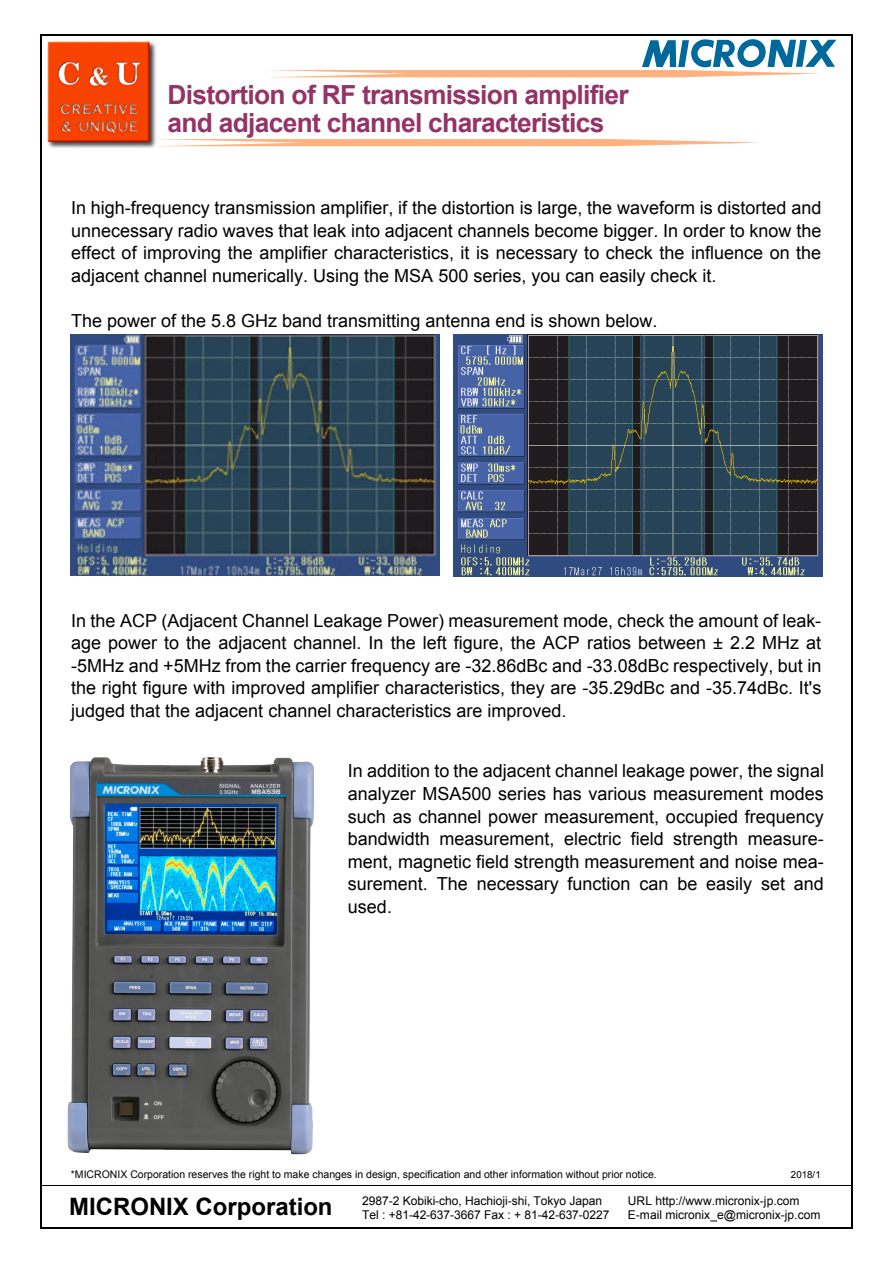
<style>
.page{position:relative;width:893px;height:1263px;background:#fff}
.page>*{position:absolute;margin:0;border:0;box-sizing:border-box;transform-origin:0 0}
.t1{font:700 26.4px/28px "Arial";letter-spacing:-.025em;color:#953366}
.t2{font:18px/22.5px "Arial";color:#000;text-align:justify}
.t3{font:12px/14.4px "Arial";letter-spacing:-.005em;color:#000}
.t4{font:10.5px "Arial";color:#000}
.t5{font:9.75px "Arial";color:#000}
</style>
<div class="page">
<hr style="left:40px;top:34px;width:1px;height:1194px;background:#000">
<hr style="left:851px;top:36px;width:2px;height:1192px;background:#000">
<hr style="left:41px;top:34px;width:812px;height:2px;background:#000">
<hr style="left:41px;top:1184px;width:810px;height:1px;background:#000">
<hr style="left:41px;top:1227px;width:812px;height:1px;background:#000">
<img style="left:47px;top:41px;width:110px;height:107px">
<svg style="left:153px;top:139px;width:607px;height:7px"></svg>
<svg style="left:271px;top:39px;width:565px;height:38px"></svg>
<img style="left:71px;top:334px;width:369px;height:241px">
<img style="left:453px;top:334px;width:369px;height:242px">
<img style="left:67px;top:757px;width:247px;height:398px">
<h1 class="t1" style="left:167px;top:82px;width:463px">Distortion of RF transmission amplifier and adjacent channel characteristics</h1>
<p class="t2" style="left:71px;top:197px;width:752px">In high-frequency transmission amplifier, if the distortion is large, the waveform is distorted and unnecessary radio waves that leak into adjacent channels become bigger. In order to know the effect of improving the amplifier characteristics, it is necessary to check the influence on the adjacent channel numerically. Using the MSA 500 series, you can easily check it.</p>
<p class="t2" style="left:71px;top:309px;width:588px">The power of the 5.8 GHz band transmitting antenna end is shown below.</p>
<p class="t2" style="left:71px;top:609px;width:752px">In the ACP (Adjacent Channel Leakage Power) measurement mode, check the amount of leak&shy;age power to the adjacent channel. In the left figure, the ACP ratios between ± 2.2 MHz at -5MHz and +5MHz from the carrier frequency are -32.86dBc and -33.08dBc respectively, but in the right figure with improved amplifier characteristics, they are -35.29dBc and -35.74dBc. It's judged that the adjacent channel characteristics are improved.</p>
<p class="t2" style="left:348px;top:760px;width:478px">In addition to the adjacent channel leakage power, the signal analyzer MSA500 series has various measurement modes such as channel power measurement, occupied frequency bandwidth measurement, electric field strength measure&shy;ment, magnetic field strength measurement and noise mea&shy;surement. The necessary function can be easily set and used.</p>
<p class="t4" style="left:71px;top:1167px;width:587px">*MICRONIX Corporation reserves the right to make changes in design, specification and other information without prior notice.</p>
<p class="t5" style="left:791px;top:1168px;width:31px">2018/1</p>
<p class="t3" style="left:69px;top:1193px;width:542px;text-indent:293px">2987-2 Kobiki-cho, Hachioji-shi, Tokyo Japan<br><sup>MICRONIX</sup> <sup>Corporation</sup> Tel : +81-42-637-3667 Fax : + 81-42-637-0227</p>
<p class="t3" style="left:628px;top:1193px;width:194px">URL http://www.micronix-jp.com<br>E-mail micronix_e@micronix-jp.com</p>
</div>
